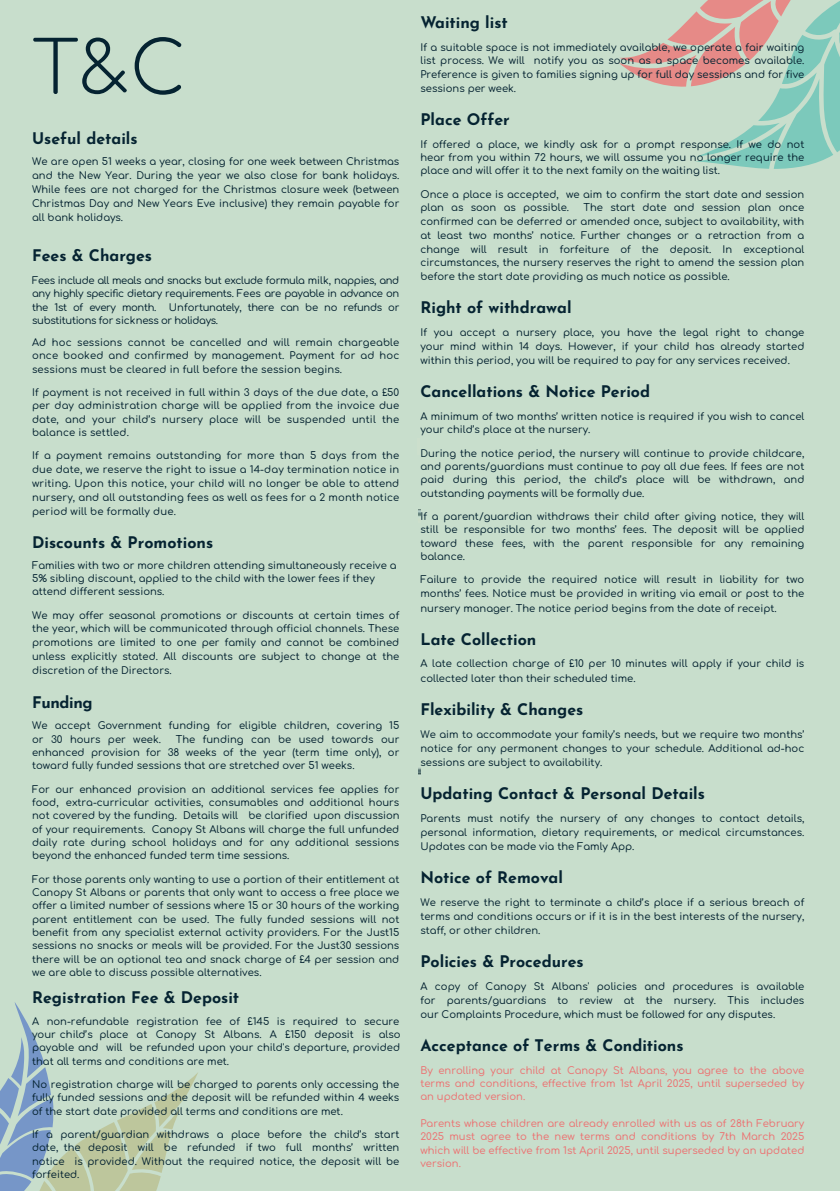
<style>
.page{position:relative;width:840px;height:1191px;background:#fff}
.page>*{position:absolute;margin:0;border:0;box-sizing:border-box;transform-origin:0 0}
.t1{font:300 72px "Comfortaa";color:#052331}
.t2{font:700 16px "Josefin Sans";color:#052331}
.t3{font:700 16px "Josefin Sans";color:#052331}
.t4{font:700 16px "Josefin Sans";letter-spacing:-.025em;color:#052331}
.t5{font:500 10px/13.4px "Comfortaa";color:#052331;text-align:justify}
.t6{font:500 10px/13.4px "Comfortaa";color:#ec7272;text-align:justify}
</style>
<div class="page">
<div style="left:0;top:0;width:839px;height:1191px;background:#c8decc"></div>
<svg style="left:619px;top:0;width:220px;height:169px"></svg>
<svg style="left:0;top:1002px;width:198px;height:189px"></svg>
<svg style="left:418px;top:509px;width:2px;height:8px"></svg>
<svg style="left:418px;top:768px;width:2px;height:7px"></svg>
<h1 class="t1" style="left:32px;top:3px;width:155px">T&amp;C</h1>
<h2 class="t2" style="left:32px;top:124px;width:107px">Useful details</h2>
<p class="t5" style="left:32px;top:154px;width:368px">We are open 51 weeks a year, closing for one week between Christmas and the New Year. During the year we also close for bank holidays.<br>While fees are not charged for the Christmas closure week (between Christmas Day and New Years Eve inclusive) they remain payable for all bank holidays.</p>
<h2 class="t2" style="left:32px;top:241px;width:121px">Fees &amp; Charges</h2>
<p class="t5" style="left:32px;top:272px;width:368px">Fees include all meals and snacks but exclude formula milk, nappies, and any highly specific dietary requirements. Fees are payable in advance on the 1st of every month. Unfortunately, there can be no refunds or substitutions for sickness or holidays.</p>
<p class="t5" style="left:32px;top:334px;width:368px">Ad hoc sessions cannot be cancelled and will remain chargeable once booked and confirmed by management. Payment for ad hoc sessions must be cleared in full before the session begins.</p>
<p class="t5" style="left:32px;top:384px;width:368px">If payment is not received in full within 3 days of the due date, a £50 per day administration charge will be applied from the invoice due date, and your child’s nursery place will be suspended until the balance is settled.</p>
<p class="t5" style="left:32px;top:448px;width:368px">If a payment remains outstanding for more than 5 days from the due date, we reserve the right to issue a 14-day termination notice in writing. Upon this notice, your child will no longer be able to attend nursery, and all outstanding fees as well as fees for a 2 month notice period will be formally due.</p>
<h2 class="t3" style="left:32px;top:528px;width:182px">Discounts &amp; Promotions</h2>
<p class="t5" style="left:32px;top:557px;width:366px;text-align:left">Families with two or more children attending simultaneously receive a<br>5% sibling discount, applied to the child with the lower fees if they attend different sessions.</p>
<p class="t5" style="left:32px;top:607px;width:368px">We may offer seasonal promotions or discounts at certain times of the year, which will be communicated through official channels. These promotions are limited to one per family and cannot be combined unless explicitly stated. All discounts are subject to change at the discretion of the Directors.</p>
<h2 class="t4" style="left:32px;top:688px;width:62px">Funding</h2>
<p class="t5" style="left:32px;top:717px;width:368px">We accept Government funding for eligible children, covering 15 or 30 hours per week.</p>
<p class="t5" style="left:32px;top:731px;width:368px;text-indent:144px">The funding can be used towards our enhanced provision for 38 weeks of the year (term time only), or toward fully funded sessions that are stretched over 51 weeks.</p>
<p class="t5" style="left:32px;top:781px;width:369px">For our enhanced provision an additional services fee applies for food, extra-curricular activities, consumables and additional hours not covered by the funding. Details will be clarified upon discussion of your requirements. Canopy St Albans will charge the full unfunded daily rate during school holidays and for any additional sessions beyond the enhanced funded term time sessions.</p>
<p class="t5" style="left:32px;top:871px;width:368px">For those parents only wanting to use a portion of their entitlement at Canopy St Albans or parents that only want to access a free place we offer a limited number of sessions where 15 or 30 hours of the working parent entitlement can be used. The fully funded sessions will not benefit from any specialist external activity providers. For the Just15 sessions no snacks or meals will be provided. For the Just30 sessions there will be an optional tea and snack charge of £4 per session and we are able to discuss possible alternatives.</p>
<h2 class="t2" style="left:32px;top:983px;width:208px">Registration Fee &amp; Deposit</h2>
<p class="t5" style="left:32px;top:1013px;width:370px;text-align:left">A non-refundable registration fee of £145 is required to secure your child’s place at Canopy St Albans. A £150 deposit is also payable and will be refunded upon your child's departure, provided that all terms and conditions are met.</p>
<p class="t5" style="left:32px;top:1076px;width:368px">No registration charge will be charged to parents only accessing the fully funded sessions and the deposit will be refunded within 4 weeks of the start date provided all terms and conditions are met.</p>
<p class="t5" style="left:32px;top:1126px;width:368px">If a parent/guardian withdraws a place before the child’s start date, the deposit will be refunded if two full months’ written notice is provided. Without the required notice, the deposit will be forfeited.</p>
<h2 class="t2" style="left:420px;top:8px;width:89px">Waiting list</h2>
<p class="t5" style="left:420px;top:39px;width:385px">If a suitable space is not immediately available, we operate a fair waiting list process. We will notify you as soon as a space becomes available.<br>Preference is given to families signing up for full day sessions and for five sessions per week.</p>
<h2 class="t2" style="left:420px;top:105px;width:91px">Place Offer</h2>
<p class="t5" style="left:420px;top:136px;width:385px">If offered a place, we kindly ask for a prompt response. If we do not hear from you within 72 hours, we will assume you no longer require the place and will offer it to the next family on the waiting list.</p>
<p class="t5" style="left:420px;top:186px;width:385px">Once a place is accepted, we aim to confirm the start date and session plan as soon as possible.</p>
<p class="t5" style="left:420px;top:200px;width:385px;text-indent:163px">The start date and session plan once confirmed can be deferred or amended once, subject to availability, with at least two months’ notice. Further changes or a retraction from a change will result in forfeiture of the deposit. In exceptional circumstances, the nursery reserves the right to amend the session plan before the start date providing as much notice as possible.</p>
<h2 class="t2" style="left:420px;top:293px;width:152px">Right of withdrawal</h2>
<p class="t5" style="left:420px;top:324px;width:385px;line-height:14.2px">If you accept a nursery place, you have the legal right to change your mind within 14 days. However, if your child has already started within this period, you will be required to pay for any services received.</p>
<h2 class="t2" style="left:420px;top:377px;width:231px">Cancellations &amp; Notice Period</h2>
<p class="t5" style="left:420px;top:408px;width:385px">A minimum of two months’ written notice is required if you wish to cancel your child’s place at the nursery.</p>
<p class="t5" style="left:420px;top:445px;width:385px">During the notice period, the nursery will continue to provide childcare, and parents/guardians must continue to pay all due fees. If fees are not paid during this period, the child’s place will be withdrawn, and outstanding payments will be formally due.</p>
<p class="t5" style="left:420px;top:508px;width:385px">If a parent/guardian withdraws their child after giving notice, they will still be responsible for two months’ fees. The deposit will be applied toward these fees, with the parent responsible for any remaining balance.</p>
<p class="t5" style="left:420px;top:571px;width:385px;line-height:14.2px">Failure to provide the required notice will result in liability for two months’ fees. Notice must be provided in writing via email or post to the nursery manager. The notice period begins from the date of receipt.</p>
<h2 class="t2" style="left:420px;top:624px;width:117px">Late Collection</h2>
<p class="t5" style="left:420px;top:655px;width:385px;line-height:15px">A late collection charge of £10 per 10 minutes will apply if your child is collected later than their scheduled time.</p>
<h2 class="t2" style="left:420px;top:695px;width:164px">Flexibility &amp; Changes</h2>
<p class="t5" style="left:420px;top:726px;width:385px;line-height:14.2px">We aim to accommodate your family’s needs, but we require two months’ notice for any permanent changes to your schedule. Additional ad-hoc sessions are subject to availability.</p>
<h2 class="t2" style="left:420px;top:779px;width:286px">Updating Contact &amp; Personal Details</h2>
<p class="t5" style="left:420px;top:810px;width:385px;line-height:14.2px">Parents must notify the nursery of any changes to contact details, personal information, dietary requirements, or medical circumstances.<br>Updates can be made via the Famly App.</p>
<h2 class="t2" style="left:420px;top:863px;width:144px">Notice of Removal</h2>
<p class="t5" style="left:420px;top:894px;width:385px;line-height:14.2px">We reserve the right to terminate a child’s place if a serious breach of terms and conditions occurs or if it is in the best interests of the nursery, staff, or other children.</p>
<h2 class="t2" style="left:420px;top:947px;width:165px">Policies &amp; Procedures</h2>
<p class="t5" style="left:420px;top:978px;width:385px;line-height:14.2px">A copy of Canopy St Albans' policies and procedures is available for parents/guardians to review at the nursery. This includes our Complaints Procedure, which must be followed for any disputes.</p>
<h2 class="t2" style="left:420px;top:1031px;width:264px">Acceptance of Terms &amp; Conditions</h2>
<p class="t6" style="left:420px;top:1062px;width:385px">By enrolling your child at Canopy St Albans, you agree to the above terms and conditions, effective from 1st April 2025, until superseded by an updated version.</p>
<p class="t6" style="left:420px;top:1115px;width:385px">Parents whose children are already enrolled with us as of 28th February 2025 must agree to the new terms and conditions by 7th March 2025 which will be effective from 1st April 2025, until superseded by an updated version.</p>
</div>
